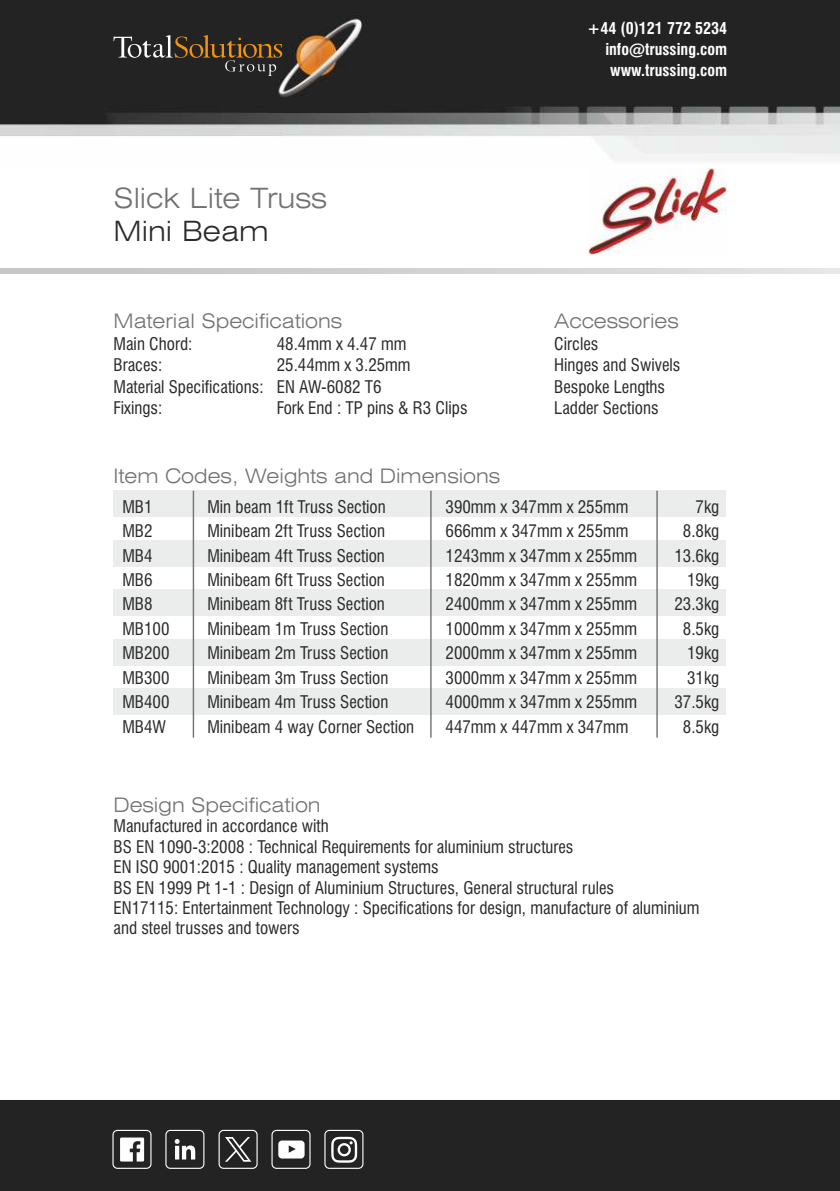
<style>
.page{position:relative;width:840px;height:1191px;background:#fff}
.page>*{position:absolute;margin:0;border:0;box-sizing:border-box;transform-origin:0 0}
.t1{font:300 expanded 28px "Swiss 721 BT";color:#727271}
.t2{font:300 expanded 28px "Swiss 721 BT";color:#2b2a29}
.t3{font:300 expanded 20px "Swiss 721 BT";color:#727271}
.t4{font:condensed 17px/24.4px "Swiss 721 BT";color:#2b2a29}
.t5{font:700 condensed 16px/21.2px "Swiss 721 BT";color:#fefefe;text-align:right}
</style>
<div class="page">
<img style="left:0;top:0;width:839px;height:161px">
<img style="left:269px;top:12px;width:99px;height:100px">
<svg style="left:113px;top:35px;width:170px;height:41px;background:#41392f"></svg>
<svg style="left:0;top:269px;width:839px;height:5px;background:#d2d2d2"></svg>
<div style="left:113px;top:540px;width:613px;height:26px;background:#ebecec"></div>
<div style="left:113px;top:491px;width:613px;height:26px;background:#ebecec"></div>
<div style="left:113px;top:589px;width:613px;height:27px;background:#ebecec"></div>
<div style="left:113px;top:639px;width:613px;height:26px;background:#ebecec"></div>
<div style="left:113px;top:688px;width:613px;height:27px;background:#ebecec"></div>
<hr style="left:193px;top:491px;width:1px;height:246px;background:#727271">
<hr style="left:430px;top:491px;width:1px;height:246px;background:#727271">
<hr style="left:656px;top:491px;width:1px;height:246px;background:#727271">
<img style="left:588px;top:168px;width:138px;height:86px">
<div style="left:0;top:1100px;width:839px;height:91px;background:#222322"></div>
<div style="left:218px;top:1129px;width:39px;height:39px;border:1px solid #fefefe;border-radius:4px"></div>
<svg style="left:225px;top:1137px;width:26px;height:24px"></svg>
<div style="left:112px;top:1129px;width:39px;height:39px;border:1px solid #fefefe;border-radius:4px"></div>
<div style="left:165px;top:1129px;width:39px;height:39px;border:1px solid #fefefe;border-radius:4px"></div>
<div style="left:271px;top:1129px;width:39px;height:39px;border:1px solid #fefefe;border-radius:4px"></div>
<div style="left:324px;top:1129px;width:39px;height:39px;border:1px solid #fefefe;border-radius:4px"></div>
<svg style="left:331px;top:1136px;width:26px;height:26px"></svg>
<svg style="left:278px;top:1140px;width:26px;height:18px"></svg>
<svg style="left:174px;top:1139px;width:21px;height:20px"></svg>
<svg style="left:120px;top:1137px;width:24px;height:24px"></svg>
<h1 class="t1" style="left:113px;top:186px;width:215px">Slick Lite Truss</h1>
<h1 class="t2" style="left:113px;top:220px;width:157px">Mini Beam</h1>
<p class="t3" style="left:113px;top:312px;width:230px">Material Specifications</p>
<p class="t4" style="left:113px;top:333px;width:80px">Main Chord:</p>
<p class="t4" style="left:276px;top:333px;width:131px">48.4mm x 4.47 mm</p>
<p class="t4" style="left:113px;top:355px;width:50px">Braces:</p>
<p class="t4" style="left:113px;top:356px;width:298px;line-height:21.4px;text-indent:163px">25.44mm x 3.25mm<br>Material Specifications: EN AW-6082 T6<br>Fixings:</p>
<p class="t4" style="left:276px;top:397px;width:192px">Fork End : TP pins &amp; R3 Clips</p>
<p class="t3" style="left:113px;top:468px;width:388px">Item Codes, Weights and Dimensions</p>
<p class="t5" style="left:586px;top:19px;width:141px">+44 (0)121 772 5234 info@trussing.com www.trussing.com</p>
<p class="t3" style="left:554px;top:312px;width:126px">Accessories</p>
<p class="t4" style="left:554px;top:335px;width:127px;line-height:21.4px">Circles<br>Hinges and Swivels<br>Bespoke Lengths<br>Ladder Sections</p>
<p class="t4" style="left:122px;top:496px;width:49px">MB1<br>MB2<br>MB4<br>MB6<br>MB8<br>MB100<br>MB200<br>MB300<br>MB400<br>MB4W</p>
<p class="t4" style="left:207px;top:496px;width:208px">Min beam 1ft Truss Section<br>Minibeam 2ft Truss Section<br>Minibeam 4ft Truss Section<br>Minibeam 6ft Truss Section<br>Minibeam 8ft Truss Section<br>Minibeam 1m Truss Section<br>Minibeam 2m Truss Section<br>Minibeam 3m Truss Section<br>Minibeam 4m Truss Section<br>Minibeam 4 way Corner Section</p>
<p class="t4" style="left:445px;top:496px;width:193px">390mm x 347mm x 255mm<br>666mm x 347mm x 255mm<br>1243mm x 347mm x 255mm<br>1820mm x 347mm x 255mm<br>2400mm x 347mm x 255mm<br>1000mm x 347mm x 255mm<br>2000mm x 347mm x 255mm<br>3000mm x 347mm x 255mm<br>4000mm x 347mm x 255mm<br>447mm x 447mm x 347mm</p>
<p class="t4" style="left:674px;top:496px;width:46px;text-align:right">7kg<br>8.8kg<br>13.6kg<br>19kg<br>23.3kg<br>8.5kg<br>19kg<br>31kg<br>37.5kg<br>8.5kg</p>
<p class="t3" style="left:113px;top:796px;width:208px">Design Specification</p>
<p class="t4" style="left:113px;top:817px;width:587px;line-height:20.4px">Manufactured in accordance with<br>BS EN 1090-3:2008 : Technical Requirements for aluminium structures<br>EN ISO 9001:2015 : Quality management systems<br>BS EN 1999 Pt 1-1 : Design of Aluminium Structures, General structural rules<br>EN17115: Entertainment Technology : Specifications for design, manufacture of aluminium and steel trusses and towers</p>
</div>
